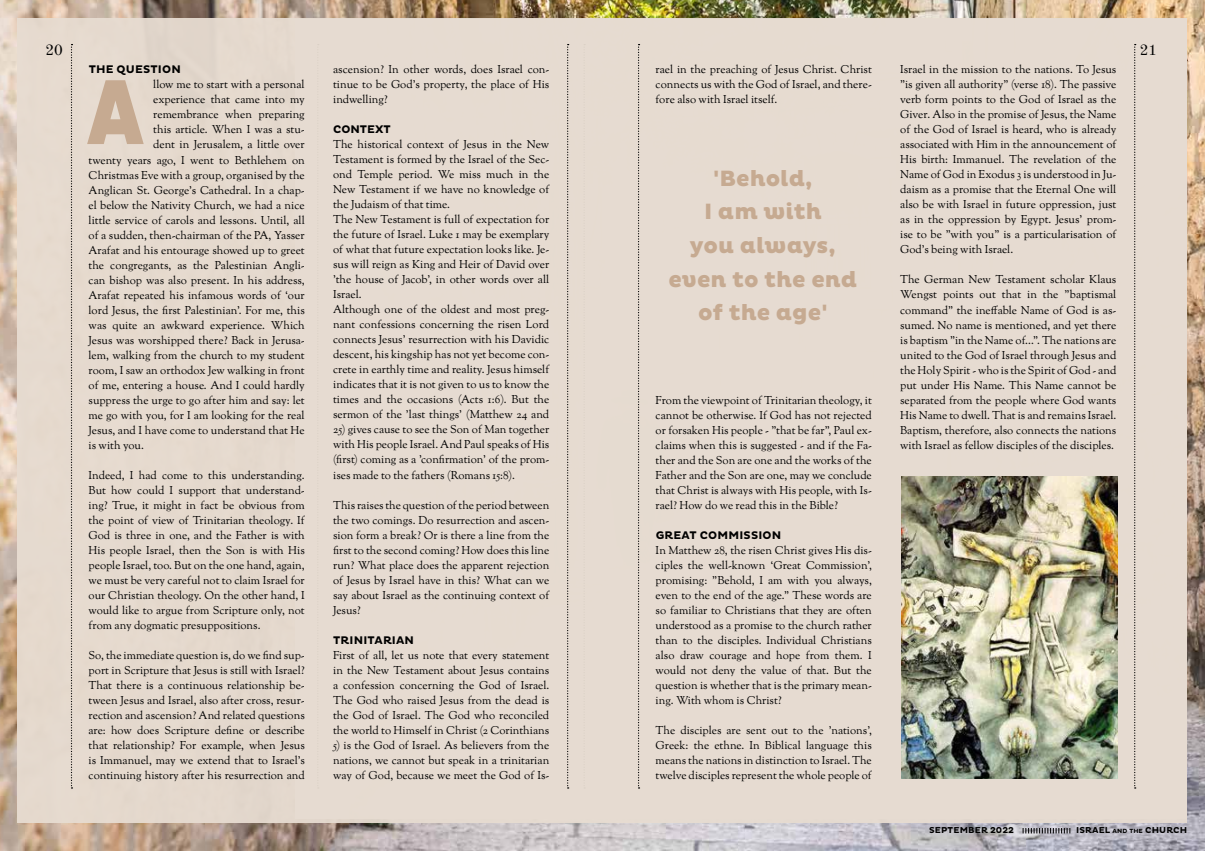
<style>
.page{position:relative;width:1205px;height:851px;background:#fff}
.page>*{position:absolute;margin:0;border:0;box-sizing:border-box;transform-origin:0 0}
.t1{font:900 93.75px "Pluto";color:#c6aa91;scale:.8 1}
.t2{font:800 22.5px/33.6px "Pluto";color:#c6aa91;text-align:center}
.t3{font:15px "Old Standard TT";color:#000}
.t4{font:11.25px/15px "Goudy St M";color:#000;text-align:justify}
.t5{font:700 11.25px "Pluto";letter-spacing:.015em;color:#000}
.t6{font:700 8.75px "Pluto";letter-spacing:.015em;color:#000}
.s1{font-size:6.12px}
</style>
<div class="page">
<img style="left:0;top:0;width:1205px;height:850px">
<svg style="left:1022px;top:827px;width:48px;height:6px"></svg>
<div style="left:18px;top:18px;width:1169px;height:804px;background:#e7dcd1"></div>
<svg style="left:71px;top:44px;width:1px;height:744px"></svg>
<svg style="left:567px;top:44px;width:2px;height:744px"></svg>
<svg style="left:638px;top:44px;width:1px;height:744px"></svg>
<svg style="left:1134px;top:44px;width:1px;height:744px"></svg>
<img style="left:902px;top:476px;width:215px;height:302px">
<h3 class="t3" style="left:45px;top:41px;width:19px">20</h3>
<h3 class="t3" style="left:1140px;top:41px;width:19px">21</h3>
<p class="t5" style="left:89px;top:63px;width:94px">THE QUESTION</p>
<p class="t4" style="left:153px;top:78px;width:153px">llow me to start with a personal</p>
<p class="t4" style="left:153px;top:93px;width:153px">experience that came into my</p>
<p class="t4" style="left:153px;top:108px;width:153px">remembrance when preparing</p>
<p class="t4" style="left:153px;top:123px;width:153px">this article. When I was a stu-</p>
<p class="t4" style="left:153px;top:138px;width:153px">dent in Jerusalem, a little over</p>
<p class="t4" style="left:89px;top:153px;width:218px">twenty years ago, I went to Bethlehem on</p>
<p class="t4" style="left:89px;top:168px;width:218px">Christmas Eve with a group, organised by the</p>
<p class="t4" style="left:89px;top:183px;width:218px">Anglican St. George’s Cathedral. In a chap-</p>
<p class="t4" style="left:89px;top:198px;width:218px">el below the Nativity Church, we had a nice</p>
<p class="t4" style="left:89px;top:213px;width:218px">little service of carols and lessons. Until, all</p>
<p class="t4" style="left:89px;top:228px;width:218px">of a sudden, then-chairman of the PA, Yasser</p>
<p class="t4" style="left:89px;top:243px;width:218px">Arafat and his entourage showed up to greet</p>
<p class="t4" style="left:89px;top:258px;width:218px">the congregants, as the Palestinian Angli-</p>
<p class="t4" style="left:89px;top:273px;width:218px">can bishop was also present. In his address,</p>
<p class="t4" style="left:89px;top:288px;width:218px">Arafat repeated his infamous words of ‘our</p>
<p class="t4" style="left:89px;top:303px;width:218px">lord Jesus, the first Palestinian’. For me, this</p>
<p class="t4" style="left:89px;top:318px;width:218px">was quite an awkward experience. Which</p>
<p class="t4" style="left:89px;top:333px;width:218px">Jesus was worshipped there? Back in Jerusa-</p>
<p class="t4" style="left:89px;top:348px;width:218px">lem, walking from the church to my student</p>
<p class="t4" style="left:89px;top:363px;width:218px">room, I saw an orthodox Jew walking in front</p>
<p class="t4" style="left:89px;top:378px;width:218px">of me, entering a house. And I could hardly</p>
<p class="t4" style="left:89px;top:393px;width:218px">suppress the urge to go after him and say: let</p>
<p class="t4" style="left:89px;top:408px;width:218px">me go with you, for I am looking for the real</p>
<p class="t4" style="left:89px;top:423px;width:218px">Jesus, and I have come to understand that He</p>
<p class="t4" style="left:89px;top:438px;width:57px">is with you.</p>
<p class="t4" style="left:89px;top:468px;width:218px">Indeed, I had come to this understanding.<br>But how could I support that understand&shy;ing? True, it might in fact be obvious from the point of view of Trinitarian theology. If God is three in one, and the Father is with His people Israel, then the Son is with His people Israel, too. But on the one hand, again, we must be very careful not to claim Israel for our Christian theology. On the other hand, I would like to argue from Scripture only, not from any dogmatic presuppositions.</p>
<p class="t4" style="left:89px;top:648px;width:218px">So, the immediate question is, do we find sup&shy;port in Scripture that Jesus is still with Israel?<br>That there is a continuous relationship be&shy;tween Jesus and Israel, also after cross, resur&shy;rection and ascension? And related questions are: how does Scripture define or describe that relationship? For example, when Jesus is Immanuel, may we extend that to Israel’s continuing history after his resurrection and</p>
<h1 class="t1" style="left:87px;top:58px;width:73px">A</h1>
<p class="t4" style="left:333px;top:63px;width:218px">ascension? In other words, does Israel con&shy;tinue to be God’s property, the place of His indwelling?</p>
<p class="t5" style="left:333px;top:123px;width:59px">CONTEXT</p>
<p class="t4" style="left:333px;top:138px;width:218px;text-align:left">The historical context of Jesus in the New Testament is formed by the Israel of the Sec&shy;ond Temple period. We miss much in the New Testament if we have no knowledge of the Judaism of that time.<br>The New Testament is full of expectation for the future of Israel. Luke 1 may be exemplary of what that future expectation looks like. Je&shy;sus will reign as King and Heir of David over 'the house of Jacob', in other words over all Israel.<br>Although one of the oldest and most preg&shy;nant confessions concerning the risen Lord connects Jesus' resurrection with his Davidic descent, his kingship has not yet become con&shy;crete in earthly time and reality. Jesus himself indicates that it is not given to us to know the times and the occasions (Acts 1:6). But the sermon of the 'last things' (Matthew 24 and</p>
<p class="t4" style="left:333px;top:423px;width:218px">25) gives cause to see the Son of Man together with His people Israel. And Paul speaks of His (first) coming as a 'confirmation' of the prom&shy;ises made to the fathers (Romans 15:8).</p>
<p class="t4" style="left:333px;top:498px;width:218px">This raises the question of the period between the two comings. Do resurrection and ascen&shy;sion form a break? Or is there a line from the first to the second coming? How does this line run? What place does the apparent rejection of Jesus by Israel have in this? What can we say about Israel as the continuing context of Jesus?</p>
<p class="t5" style="left:333px;top:633px;width:82px">TRINITARIAN</p>
<p class="t4" style="left:333px;top:648px;width:218px">First of all, let us note that every statement in the New Testament about Jesus contains a confession concerning the God of Israel.<br>The God who raised Jesus from the dead is the God of Israel. The God who reconciled the world to Himself in Christ (2 Corinthians</p>
<p class="t4" style="left:333px;top:738px;width:218px">5) is the God of Israel. As believers from the nations, we cannot but speak in a trinitarian way of God, because we meet the God of Is-</p>
<p class="t4" style="left:656px;top:63px;width:218px">rael in the preaching of Jesus Christ. Christ connects us with the God of Israel, and there&shy;fore also with Israel itself.</p>
<h2 class="t2" style="left:668px;top:162px;width:190px">'Behold,<br>I am with<br>you always, even to the end of the age'</h2>
<p class="t4" style="left:656px;top:393px;width:218px">From the viewpoint of Trinitarian theology, it cannot be otherwise. If God has not rejected or forsaken His people - "that be far", Paul ex&shy;claims when this is suggested - and if the Fa&shy;ther and the Son are one and the works of the Father and the Son are one, may we conclude that Christ is always with His people, with Is&shy;rael? How do we read this in the Bible?</p>
<p class="t5" style="left:656px;top:528px;width:127px">GREAT COMMISSION</p>
<p class="t4" style="left:656px;top:543px;width:218px">In Matthew 28, the risen Christ gives His dis&shy;ciples the well-known ‘Great Commission’, promising: "Behold, I am with you always, even to the end of the age." These words are so familiar to Christians that they are often understood as a promise to the church rather than to the disciples. Individual Christians also draw courage and hope from them. I would not deny the value of that. But the question is whether that is the primary mean&shy;ing. With whom is Christ?</p>
<p class="t4" style="left:656px;top:723px;width:218px">The disciples are sent out to the 'nations', Greek: the ethne. In Biblical language this means the nations in distinction to Israel. The twelve disciples represent the whole people of</p>
<p class="t4" style="left:900px;top:63px;width:218px">Israel in the mission to the nations. To Jesus "is given all authority" (verse 18). The passive verb form points to the God of Israel as the Giver. Also in the promise of Jesus, the Name of the God of Israel is heard, who is already associated with Him in the announcement of His birth: Immanuel. The revelation of the Name of God in Exodus 3 is understood in Ju&shy;daism as a promise that the Eternal One will also be with Israel in future oppression, just as in the oppression by Egypt. Jesus' prom&shy;ise to be "with you" is a particularisation of God's being with Israel.</p>
<p class="t4" style="left:900px;top:273px;width:218px">The German New Testament scholar Klaus Wengst points out that in the "baptismal command" the ineffable Name of God is as&shy;sumed. No name is mentioned, and yet there is baptism "in the Name of...". The nations are united to the God of Israel through Jesus and the Holy Spirit - who is the Spirit of God - and put under His Name. This Name cannot be separated from the people where God wants His Name to dwell. That is and remains Israel.<br>Baptism, therefore, also connects the nations with Israel as fellow disciples of the disciples.</p>
<p class="t6" style="left:929px;top:825px;width:86px">SEPTEMBER 2022</p>
<p class="t6" style="left:1076px;top:825px;width:113px">ISRAEL <span class="s1">AND THE</span> CHURCH</p>
</div>
